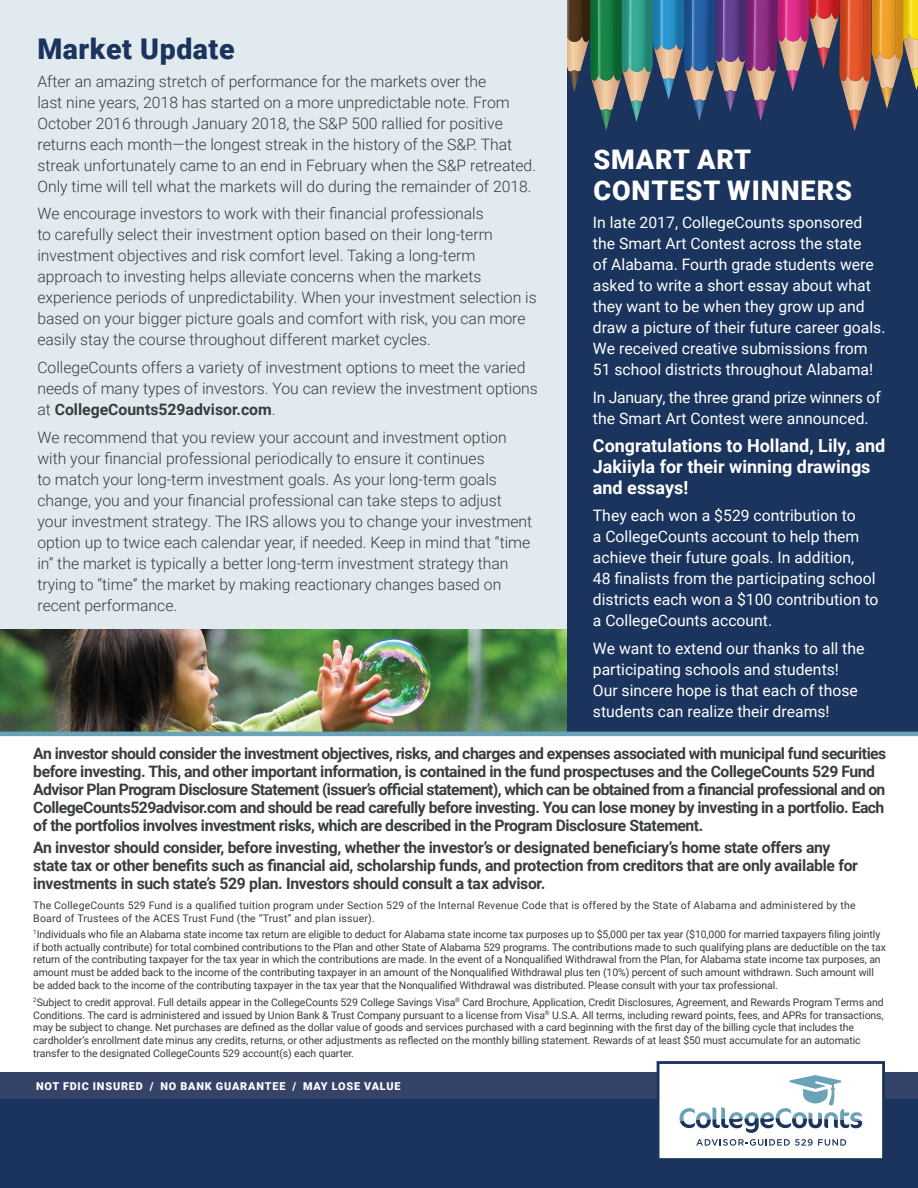
<style>
.page{position:relative;width:918px;height:1188px;background:#fff}
.page>*{position:absolute;margin:0;border:0;box-sizing:border-box;transform-origin:0 0}
.t1{font:900 28.5px "Roboto";letter-spacing:.02em;color:#1a345d}
.t2{font:900 27px/31.5px "Roboto";letter-spacing:.035em;color:#fff}
.t3{font:700 18px/21px "Roboto";color:#fff}
.t4{font:300 15.75px/21px "Roboto";color:#383d3d}
.t5{font:700 15.75px/18px "Roboto";letter-spacing:-.03em;color:#383d3d}
.t6{font:15.75px/21px "Roboto";color:#fff}
.t7{font:15.75px/21px "Roboto";letter-spacing:-.02em;color:#fff}
.t8{font:900 10.8px "Roboto";letter-spacing:.075em;color:#fff}
.t9{font:10.5px/12.9px "Roboto";letter-spacing:-.01em;color:#383d3d}
.t10{font:10.5px/12.8px "Roboto";letter-spacing:.02em;color:#383d3d}
.s1{font-weight:700}
</style>
<div class="page">
<div style="left:0;top:0;width:567px;height:731px;background:#e1eaef"></div>
<img style="left:0;top:629px;width:567px;height:103px">
<div style="left:0;top:1089px;width:918px;height:99px;background:#1a345d"></div>
<div style="left:0;top:1072px;width:918px;height:27px;background:#354369"></div>
<div style="left:657px;top:1061px;width:228px;height:100px;background:#fff;border:3px solid #1a345d"></div>
<svg style="left:696px;top:1139px;width:150px;height:7px"></svg>
<svg style="left:680px;top:1075px;width:182px;height:58px"></svg>
<div style="left:567px;top:0;width:351px;height:734px;background:#1a345d"></div>
<hr style="left:0;top:732px;width:918px;height:4px;background:#6aa2b7">
<img style="left:567px;top:0;width:351px;height:131px">
<h1 class="t1" style="left:37px;top:29px;width:199px">Market Update</h1>
<p class="t4" style="left:37px;top:70px;width:500px">After an amazing stretch of performance for the markets over the<br>last nine years, 2018 has started on a more unpredictable note. From October 2016 through January 2018, the S&amp;P 500 rallied for positive returns each month—the longest streak in the history of the S&amp;P. That streak unfortunately came to an end in February when the S&amp;P retreated.<br>Only time will tell what the markets will do during the remainder of 2018.</p>
<p class="t4" style="left:37px;top:203px;width:501px">We encourage investors to work with their financial professionals<br>to carefully select their investment option based on their long-term investment objectives and risk comfort level. Taking a long-term approach to investing helps alleviate concerns when the markets experience periods of unpredictability. When your investment selection is based on your bigger picture goals and comfort with risk, you can more easily stay the course throughout different market cycles.</p>
<h3 class="t4" style="left:37px;top:356px;width:502px">CollegeCounts offers a variety of investment options to meet the varied needs of many types of investors. You can review the investment options at <span class="s1">CollegeCounts529advisor.com</span>.</h3>
<p class="t4" style="left:37px;top:426px;width:496px">We recommend that you review your account and investment option with your financial professional periodically to ensure it continues<br>to match your long-term investment goals. As your long-term goals change, you and your financial professional can take steps to adjust your investment strategy. The IRS allows you to change your investment option up to twice each calendar year, if needed. Keep in mind that “time in” the market is typically a better long-term investment strategy than trying to “time” the market by making reactionary changes based on recent performance.</p>
<h2 class="t2" style="left:593px;top:143px;width:260px">SMART ART<br>CONTEST WINNERS</h2>
<p class="t6" style="left:593px;top:212px;width:294px">In late 2017, CollegeCounts sponsored the Smart Art Contest across the state<br>of Alabama. Fourth grade students were asked to write a short essay about what they want to be when they grow up and draw a picture of their future career goals.<br>We received creative submissions from 51 school districts throughout Alabama!</p>
<h3 class="t7" style="left:593px;top:386px;width:289px">In January, the three grand prize winners of the Smart Art Contest were announced.</h3>
<h3 class="t3" style="left:593px;top:434px;width:294px">Congratulations to Holland, Lily, and<br>Jakiiyla for their winning drawings and essays!</h3>
<h3 class="t6" style="left:593px;top:505px;width:287px">They each won a $529 contribution to<br>a CollegeCounts account to help them achieve their future goals. In addition,<br>48 finalists from the participating school districts each won a $100 contribution to a CollegeCounts account.</h3>
<h3 class="t6" style="left:593px;top:637px;width:273px">We want to extend our thanks to all the participating schools and students!<br>Our sincere hope is that each of those students can realize their dreams!</h3>
<p class="t5" style="left:33px;top:744px;width:855px">An investor should consider the investment objectives, risks, and charges and expenses associated with municipal fund securities before investing. This, and other important information, is contained in the fund prospectuses and the CollegeCounts 529 Fund Advisor Plan Program Disclosure Statement (issuer’s official statement), which can be obtained from a financial professional and on CollegeCounts529advisor.com and should be read carefully before investing. You can lose money by investing in a portfolio. Each of the portfolios involves investment risks, which are described in the Program Disclosure Statement.</p>
<p class="t5" style="left:33px;top:838px;width:826px">An investor should consider, before investing, whether the investor’s or designated beneficiary’s home state offers any state tax or other benefits such as financial aid, scholarship funds, and protection from creditors that are only available for investments in such state’s 529 plan. Investors should consult a tax advisor.</p>
<p class="t10" style="left:33px;top:898px;width:824px">The CollegeCounts 529 Fund is a qualified tuition program under Section 529 of the Internal Revenue Code that is offered by the State of Alabama and administered by the<br>Board of Trustees of the ACES Trust Fund (the “Trust” and plan issuer).</p>
<p class="t9" style="left:33px;top:927px;width:854px"><sup>1</sup>Individuals who file an Alabama state income tax return are eligible to deduct for Alabama state income tax purposes up to $5,000 per tax year ($10,000 for married taxpayers filing jointly if both actually contribute) for total combined contributions to the Plan and other State of Alabama 529 programs. The contributions made to such qualifying plans are deductible on the tax return of the contributing taxpayer for the tax year in which the contributions are made. In the event of a Nonqualified Withdrawal from the Plan, for Alabama state income tax purposes, an amount must be added back to the income of the contributing taxpayer in an amount of the Nonqualified Withdrawal plus ten (10%) percent of such amount withdrawn. Such amount will be added back to the income of the contributing taxpayer in the tax year that the Nonqualified Withdrawal was distributed. Please consult with your tax professional.</p>
<p class="t9" style="left:33px;top:995px;width:852px"><sup>2</sup>Subject to credit approval. Full details appear in the CollegeCounts 529 College Savings Visa<sup>®</sup> Card Brochure, Application, Credit Disclosures, Agreement, and Rewards Program Terms and Conditions. The card is administered and issued by Union Bank &amp; Trust Company pursuant to a license from Visa<sup>®</sup> U.S.A. All terms, including reward points, fees, and APRs for transactions, may be subject to change. Net purchases are defined as the dollar value of goods and services purchased with a card beginning with the first day of the billing cycle that includes the cardholder’s enrollment date minus any credits, returns, or other adjustments as reflected on the monthly billing statement. Rewards of at least $50 must accumulate for an automatic transfer to the designated CollegeCounts 529 account(s) each quarter.</p>
<p class="t8" style="left:36px;top:1078px;width:366px">NOT FDIC INSURED / NO BANK GUARANTEE / MAY LOSE VALUE</p>
</div>
